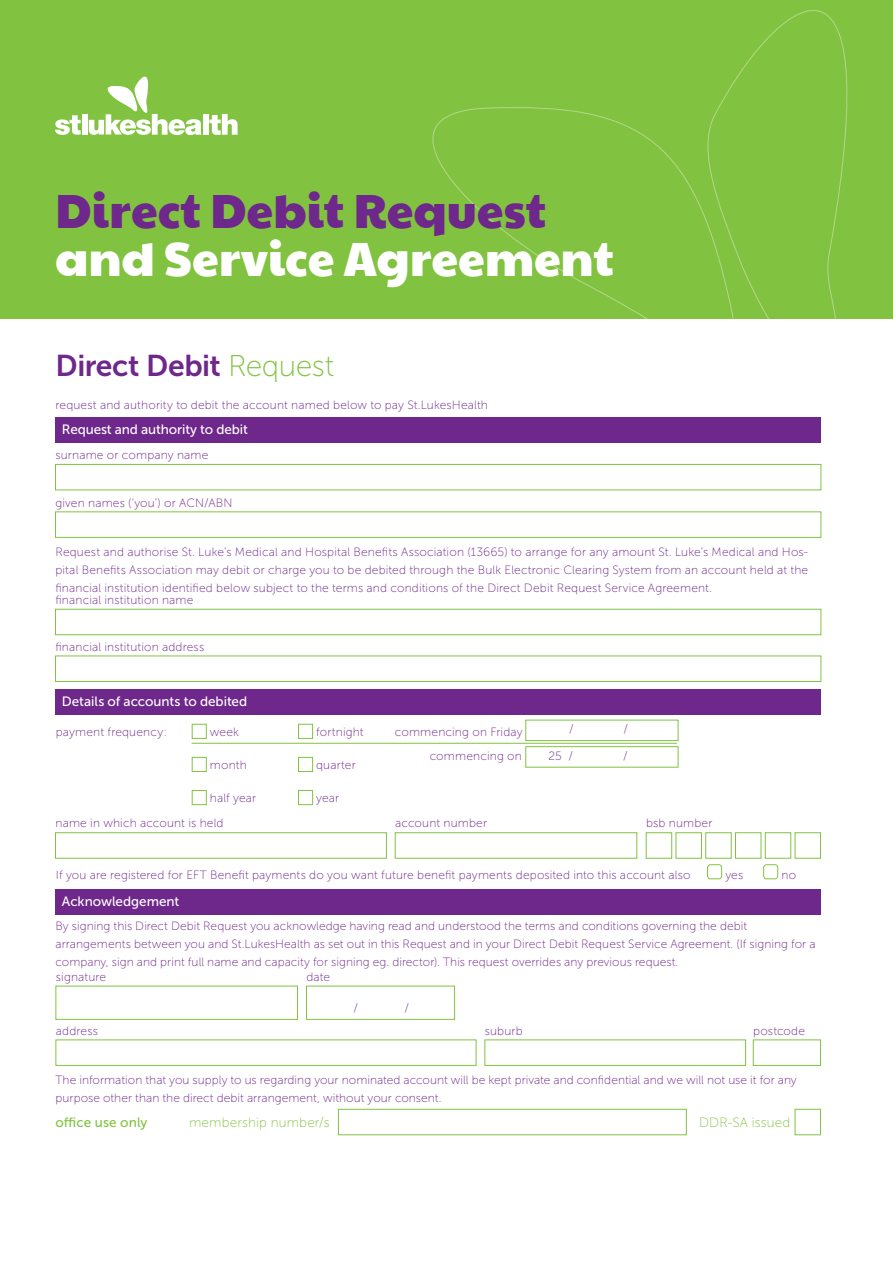
<style>
.page{position:relative;width:893px;height:1263px;background:#fff}
.page>*{position:absolute;margin:0;border:0;box-sizing:border-box;transform-origin:0 0}
.FS_header_1{font:48px "Paytone One";color:#fff}
.FS_header_1-2{font:48px "Paytone One";color:#6e278a}
.Table_Heads{font:30px "Museo Sans 700";letter-spacing:-.015em;color:#6e278a}
.Table_Heads-2{font:13.5px "Museo Sans 500";color:#fff}
.t1{font:13.5px "Museo Sans 100";letter-spacing:.01em;color:#81c340}
.Small_Table_Copy{font:13.5px "Museo Sans 500";letter-spacing:-.01em;color:#fff}
.t2{font:13.5px "Museo Sans 500";letter-spacing:.005em;color:#81c340}
.t3{font:12px/18px "Museo Sans 100";letter-spacing:.005em;color:#6e278a}
.s1{font-family:"Museo Sans 100";color:#81c340}
</style>
<div class="page">
<div style="left:0;top:0;width:893px;height:319px;background:#81c340"></div>
<svg style="left:432px;top:107px;width:264px;height:212px"></svg>
<svg style="left:696px;top:10px;width:152px;height:309px"></svg>
<svg style="left:55px;top:115px;width:26px;height:20px"></svg>
<div style="left:82px;top:114px;width:5px;height:21px;background:#fff"></div>
<div style="left:203px;top:114px;width:5px;height:21px;background:#fff"></div>
<svg style="left:209px;top:114px;width:29px;height:21px"></svg>
<svg style="left:89px;top:77px;width:113px;height:58px"></svg>
<div style="left:56px;top:889px;width:765px;height:25px;background:#6e278a"></div>
<div style="left:56px;top:417px;width:765px;height:26px;background:#6e278a"></div>
<div style="left:55px;top:464px;width:766px;height:26px;border:1px solid #81c340"></div>
<div style="left:55px;top:512px;width:766px;height:26px;border:1px solid #81c340"></div>
<div style="left:55px;top:609px;width:766px;height:26px;border:1px solid #81c340"></div>
<div style="left:55px;top:656px;width:766px;height:26px;border:1px solid #81c340"></div>
<div style="left:56px;top:689px;width:765px;height:25px;background:#6e278a"></div>
<div style="left:55px;top:832px;width:332px;height:26px;border:1px solid #81c340"></div>
<div style="left:395px;top:832px;width:242px;height:26px;border:1px solid #81c340"></div>
<div style="left:646px;top:832px;width:26px;height:26px;border:1px solid #81c340"></div>
<div style="left:676px;top:832px;width:26px;height:26px;border:1px solid #81c340"></div>
<div style="left:705px;top:832px;width:26px;height:26px;border:1px solid #81c340"></div>
<div style="left:735px;top:832px;width:26px;height:26px;border:1px solid #81c340"></div>
<div style="left:765px;top:832px;width:26px;height:26px;border:1px solid #81c340"></div>
<div style="left:795px;top:832px;width:26px;height:26px;border:1px solid #81c340"></div>
<div style="left:192px;top:724px;width:15px;height:15px;border:1px solid #81c340"></div>
<div style="left:298px;top:724px;width:15px;height:15px;border:1px solid #81c340"></div>
<div style="left:192px;top:757px;width:15px;height:15px;border:1px solid #81c340"></div>
<div style="left:298px;top:757px;width:15px;height:15px;border:1px solid #81c340"></div>
<div style="left:192px;top:790px;width:15px;height:15px;border:1px solid #81c340"></div>
<div style="left:298px;top:790px;width:15px;height:15px;border:1px solid #81c340"></div>
<div style="left:707px;top:864px;width:15px;height:15px;border:1px solid #81c340;border-radius:3px"></div>
<div style="left:763px;top:864px;width:15px;height:15px;border:1px solid #81c340;border-radius:3px"></div>
<div style="left:525px;top:720px;width:153px;height:21px;border:1px solid #81c340"></div>
<div style="left:525px;top:746px;width:153px;height:21px;border:1px solid #81c340"></div>
<hr style="left:192px;top:743px;width:485px;height:1px;background:#81c340">
<div style="left:338px;top:1109px;width:349px;height:26px;border:1px solid #81c340"></div>
<div style="left:795px;top:1109px;width:26px;height:26px;border:1px solid #81c340"></div>
<p class="FS_header_1-2" style="left:55px;top:173px;width:492px">Direct Debit Request</p>
<p class="FS_header_1" style="left:55px;top:221px;width:560px">and Service Agreement</p>
<p class="Table_Heads" style="left:56px;top:349px;width:280px">Direct Debit <span class="s1">Request</span></p>
<p class="t3" style="left:56px;top:396px;width:434px">request and authority to debit the account named below to pay St.LukesHealth</p>
<p class="Small_Table_Copy" style="left:62px;top:422px;width:187px">Request and authority to debit</p>
<p class="t3" style="left:56px;top:446px;width:154px">surname or company name</p>
<p class="t3" style="left:56px;top:494px;width:179px">given names (‘you’) or ACN/ABN</p>
<p class="t3" style="left:56px;top:543px;width:754px;text-align:justify">Request and authorise St. Luke’s Medical and Hospital Benefits Association (13665) to arrange for any amount St. Luke’s Medical and Hos&shy;pital Benefits Association may debit or charge you to be debited through the Bulk Electronic Clearing System from an account held at the financial institution identified below subject to the terms and conditions of the Direct Debit Request Service Agreement.</p>
<p class="t3" style="left:56px;top:591px;width:140px">financial institution name</p>
<p class="t3" style="left:56px;top:638px;width:150px">financial institution address</p>
<p class="Table_Heads-2" style="left:62px;top:693px;width:187px">Details of accounts to debited</p>
<p class="t3" style="left:56px;top:723px;width:113px">payment frequency:</p>
<p class="t3" style="left:210px;top:723px;width:31px">week</p>
<p class="t3" style="left:316px;top:723px;width:49px">fortnight</p>
<p class="t3" style="left:395px;top:723px;width:129px">commencing on Friday</p>
<p class="t3" style="left:569px;top:720px;width:6px">/</p>
<p class="t3" style="left:624px;top:720px;width:6px">/</p>
<p class="t3" style="left:210px;top:756px;width:38px">month</p>
<p class="t3" style="left:316px;top:756px;width:41px">quarter</p>
<p class="t3" style="left:210px;top:789px;width:48px">half year</p>
<p class="t3" style="left:316px;top:789px;width:25px">year</p>
<p class="t3" style="left:430px;top:747px;width:94px">commencing on</p>
<p class="t3" style="left:548px;top:747px;width:26px">25 /</p>
<p class="t3" style="left:623px;top:747px;width:6px">/</p>
<p class="t3" style="left:56px;top:814px;width:170px">name in which account is held</p>
<p class="t3" style="left:395px;top:814px;width:93px">account number</p>
<p class="t3" style="left:646px;top:814px;width:68px">bsb number</p>
<p class="t3" style="left:56px;top:866px;width:636px">If you are registered for EFT Benefit payments do you want future benefit payments deposited into this account also</p>
<p class="t3" style="left:725px;top:866px;width:19px">yes</p>
<p class="t3" style="left:781px;top:866px;width:16px">no</p>
<p class="Table_Heads-2" style="left:62px;top:894px;width:119px">Acknowledgement</p>
<p class="t3" style="left:56px;top:917px;width:761px">By signing this Direct Debit Request you acknowledge having read and understood the terms and conditions governing the debit arrangements between you and St.LukesHealth as set out in this Request and in your Direct Debit Request Service Agreement. (If signing for a company, sign and print full name and capacity for signing eg. director). This request overrides any previous request.</p>
<p class="t3" style="left:56px;top:968px;width:52px">signature</p>
<p class="t3" style="left:306px;top:968px;width:25px">date</p>
<p class="t3" style="left:353px;top:999px;width:6px">/</p>
<p class="t3" style="left:405px;top:999px;width:6px">/</p>
<p class="t3" style="left:56px;top:1022px;width:44px">address</p>
<p class="t3" style="left:485px;top:1022px;width:39px">suburb</p>
<p class="t3" style="left:753px;top:1022px;width:53px">postcode</p>
<p class="t3" style="left:56px;top:1071px;width:743px">The information that you supply to us regarding your nominated account will be kept private and confidential and we will not use it for any purpose other than the direct debit arrangement, without your consent.</p>
<p class="t2" style="left:56px;top:1114px;width:94px">office use only</p>
<p class="t1" style="left:189px;top:1115px;width:142px">membership number/s</p>
<p class="t1" style="left:699px;top:1115px;width:93px">DDR-SA issued</p>
</div>
